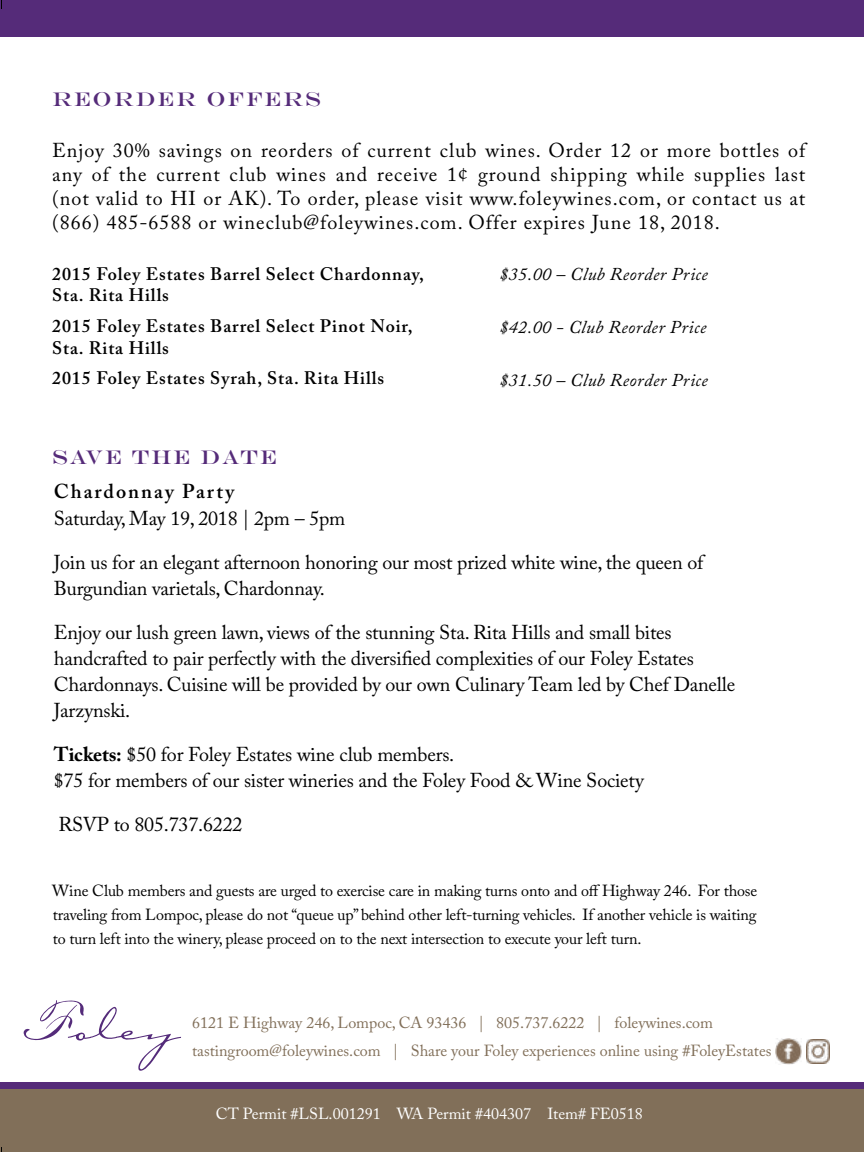
<style>
.page{position:relative;width:864px;height:1152px;background:#fff}
.page>*{position:absolute;margin:0;border:0;box-sizing:border-box;transform-origin:0 0}
.t1{font:20px/26px "Adobe Caslon Pro";letter-spacing:-.01em;color:#000}
.t2{font:20px "Engravers";letter-spacing:.1em;color:#552b79}
.t3{font:600 20px "Adobe Caslon Pro";letter-spacing:.1em;color:#000}
.t4{font:600 18px/21.6px "Adobe Caslon Pro";letter-spacing:.05em;color:#000}
.t5{font:italic 18px "Adobe Caslon Pro";letter-spacing:.025em;color:#000}
.t6{font:16px/24px "Adobe Caslon Pro";letter-spacing:-.01em;color:#000;text-align:justify}
.t7{font:16px/27.4px "Adobe Caslon Pro";color:#816f59}
.t8{font:16px "Adobe Caslon Pro";color:#fff}
.s1{font-weight:700}
</style>
<div class="page">
<div style="left:0;top:0;width:864px;height:37px;background:#552b79"></div>
<div style="left:0;top:1082px;width:864px;height:8px;background:#552b79"></div>
<div style="left:0;top:1090px;width:864px;height:62px;background:#816f59"></div>
<svg style="left:23px;top:1000px;width:158px;height:71px"></svg>
<img style="left:776px;top:1039px;width:25px;height:25px">
<img style="left:807px;top:1040px;width:23px;height:23px">
<p class="t2" style="left:52px;top:87px;width:270px">REORDER OFFERS</p>
<p class="t1" style="left:52px;top:138px;width:755px;line-height:24px;text-align:justify">Enjoy 30% savings on reorders of current club wines. Order 12 or more bottles of any of the current club wines and receive 1¢ ground shipping while supplies last (not valid to HI or AK). To order, please visit www.foleywines.com, or contact us at (866) 485-6588 or wineclub@foleywines.com. Offer expires June 18, 2018.</p>
<p class="t4" style="left:52px;top:263px;width:373px">2015 Foley Estates Barrel Select Chardonnay,<br>Sta. Rita Hills</p>
<p class="t4" style="left:52px;top:315px;width:362px">2015 Foley Estates Barrel Select Pinot Noir,<br>Sta. Rita Hills</p>
<p class="t4" style="left:52px;top:367px;width:333px">2015 Foley Estates Syrah, Sta. Rita Hills</p>
<p class="t2" style="left:52px;top:446px;width:226px">SAVE THE DATE</p>
<p class="t3" style="left:54px;top:480px;width:182px">Chardonnay Party</p>
<p class="t5" style="left:499px;top:263px;width:210px">$35.00 – Club Reorder Price</p>
<p class="t5" style="left:499px;top:316px;width:208px">$42.00 - Club Reorder Price</p>
<p class="t5" style="left:499px;top:370px;width:210px">$31.50 – Club Reorder Price</p>
<p class="t1" style="left:54px;top:505px;width:293px">Saturday, May 19, 2018 | 2pm – 5pm</p>
<p class="t1" style="left:54px;top:549px;width:651px">Join us for an elegant afternoon honoring our most prized white wine, the queen of<br>Burgundian varietals, Chardonnay.</p>
<p class="t1" style="left:54px;top:619px;width:683px">Enjoy our lush green lawn, views of the stunning Sta. Rita Hills and small bites handcrafted to pair perfectly with the diversified complexities of our Foley Estates Chardonnays. Cuisine will be provided by our own Culinary Team led by Chef Danelle Jarzynski.</p>
<p class="t1" style="left:54px;top:741px;width:592px"><span class="s1">Tickets:</span> $50 for Foley Estates wine club members.<br>$75 for members of our sister wineries and the Foley Food &amp; Wine Society</p>
<p class="t1" style="left:59px;top:811px;width:185px">RSVP to 805.737.6222</p>
<p class="t6" style="left:52px;top:878px;width:707px">Wine Club members and guests are urged to exercise care in making turns onto and off Highway 246. For those traveling from Lompoc, please do not “queue up” behind other left-turning vehicles. If another vehicle is waiting to turn left into the winery, please proceed on to the next intersection to execute your left turn.</p>
<p class="t7" style="left:192px;top:1009px;width:581px">6121 E Highway 246, Lompoc, CA 93436 | 805.737.6222 | foleywines.com tastingroom@foleywines.com | Share your Foley experiences online using #FoleyEstates</p>
<p class="t8" style="left:216px;top:1104px;width:429px">CT Permit #LSL.001291 WA Permit #404307 Item# FE0518</p>
</div>
